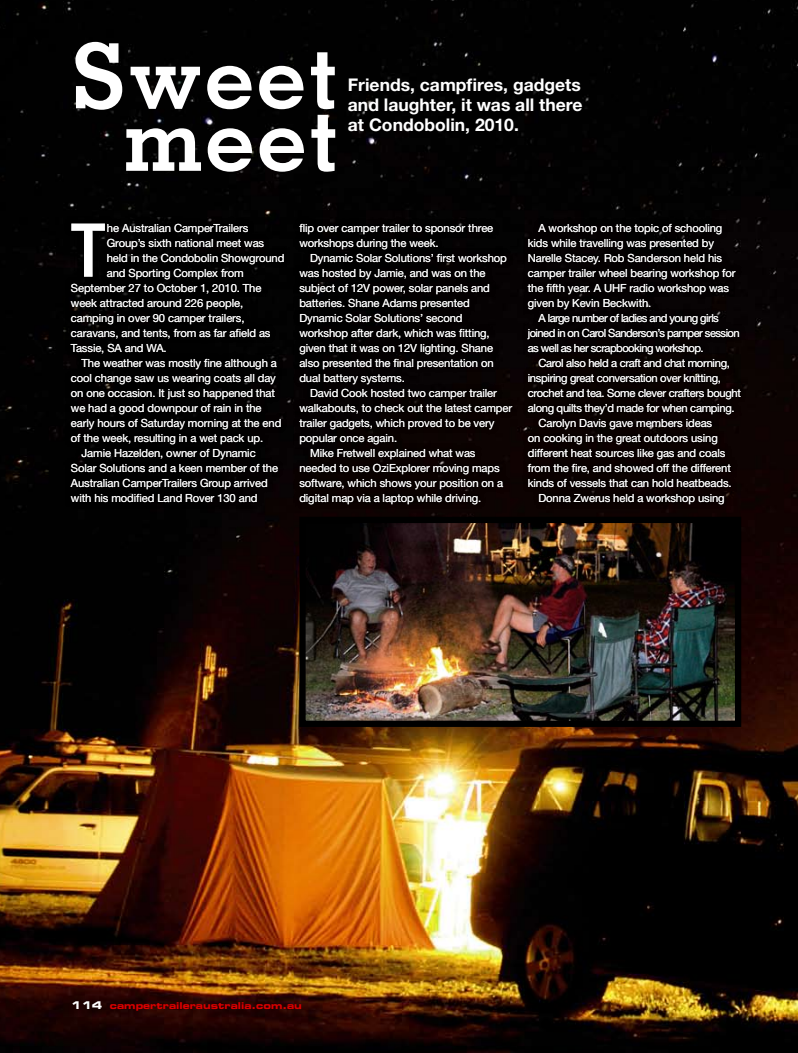
<style>
.page{position:relative;width:798px;height:1053px;background:#fff}
.page>*{position:absolute;margin:0;border:0;box-sizing:border-box;transform-origin:0 0}
.t1{font:700 90px "Memphis";letter-spacing:.02em;color:#fff}
.t2{font:500 condensed 74.25px "Helvetica Neue";color:#fff}
.t3{font:700 17.5px/20px "Helvetica Neue";color:#fff;text-align:justify}
.t4{font:11.25px/15px "Helvetica Neue";letter-spacing:-.01em;color:#fff}
.t5{font:11.25px "Helvetica Neue";letter-spacing:-.03em;color:#fff}
.t6{font:11.25px/15px "Helvetica Neue";letter-spacing:-.05em;color:#fff}
.t7{font:9.38px "Eurostile Bold Extended Two";color:#db0000}
.s1{font-size:10.62px;color:#fff}
</style>
<div class="page">
<img style="left:0;top:0;width:797px;height:1052px">
<div style="left:64px;top:217px;width:681px;height:293px;background:#000"></div>
<img style="left:306px;top:523px;width:428px;height:196px">
<div style="left:299px;top:516px;width:442px;height:210px;border:6px solid #000"></div>
<h1 class="t1" style="left:71px;top:20px;width:269px">Sweet</h1>
<h1 class="t1" style="left:123px;top:82px;width:217px">meet</h1>
<h3 class="t3" style="left:348px;top:74px;width:236px">Friends, campfires, gadgets and laughter, it was all there at Condobolin, 2010.</h3>
<h2 class="t2" style="left:71px;top:206px;width:36px">T</h2>
<p class="t4" style="left:107px;top:220px;width:143px">he Australian CamperTrailers</p>
<p class="t4" style="left:107px;top:235px;width:159px">Group’s sixth national meet was</p>
<p class="t4" style="left:107px;top:250px;width:179px">held in the Condobolin Showground</p>
<p class="t4" style="left:107px;top:265px;width:138px">and Sporting Complex from</p>
<p class="t4" style="left:71px;top:280px;width:192px">September 27 to October 1, 2010. The</p>
<p class="t4" style="left:71px;top:295px;width:174px">week attracted around 226 people,</p>
<p class="t4" style="left:71px;top:310px;width:175px">camping in over 90 camper trailers,</p>
<p class="t4" style="left:71px;top:325px;width:201px">caravans, and tents, from as far afield as</p>
<p class="t4" style="left:71px;top:340px;width:97px">Tassie, SA and WA.</p>
<p class="t4" style="left:81px;top:355px;width:197px">The weather was mostly fine although a</p>
<p class="t4" style="left:71px;top:370px;width:206px">cool change saw us wearing coats all day</p>
<p class="t4" style="left:71px;top:385px;width:205px">on one occasion. It just so happened that</p>
<p class="t4" style="left:71px;top:400px;width:192px">we had a good downpour of rain in the</p>
<p class="t4" style="left:71px;top:415px;width:212px">early hours of Saturday morning at the end</p>
<p class="t4" style="left:71px;top:430px;width:194px">of the week, resulting in a wet pack up.</p>
<p class="t4" style="left:81px;top:445px;width:176px">Jamie Hazelden, owner of Dynamic</p>
<p class="t4" style="left:71px;top:460px;width:208px">Solar Solutions and a keen member of the</p>
<p class="t4" style="left:71px;top:475px;width:198px">Australian CamperTrailers Group arrived</p>
<p class="t4" style="left:71px;top:490px;width:188px">with his modified Land Rover 130 and</p>
<p class="t4" style="left:299px;top:220px;width:195px">flip over camper trailer to sponsor three workshops during the week.</p>
<p class="t4" style="left:299px;top:250px;width:209px;text-indent:11px">Dynamic Solar Solutions’ first workshop was hosted by Jamie, and was on the subject of 12V power, solar panels and batteries. Shane Adams presented Dynamic Solar Solutions’ second workshop after dark, which was fitting, given that it was on 12V lighting. Shane also presented the final presentation on dual battery systems.</p>
<p class="t4" style="left:310px;top:385px;width:188px">David Cook hosted two camper trailer</p>
<p class="t4" style="left:299px;top:400px;width:214px">walkabouts, to check out the latest camper</p>
<p class="t4" style="left:299px;top:415px;width:196px">trailer gadgets, which proved to be very</p>
<p class="t4" style="left:299px;top:430px;width:99px">popular once again.</p>
<p class="t4" style="left:310px;top:445px;width:167px">Mike Fretwell explained what was</p>
<p class="t4" style="left:299px;top:460px;width:202px">needed to use OziExplorer moving maps</p>
<p class="t4" style="left:299px;top:475px;width:205px">software, which shows your position on a</p>
<p class="t4" style="left:299px;top:490px;width:183px">digital map via a laptop while driving.</p>
<p class="t4" style="left:527px;top:220px;width:209px;text-indent:11px">A workshop on the topic of schooling kids while travelling was presented by Narelle Stacey. Rob Sanderson held his camper trailer wheel bearing workshop for the fifth year. A UHF radio workshop was given by Kevin Beckwith.</p>
<p class="t6" style="left:527px;top:310px;width:213px;text-indent:11px">A large number of ladies and young girls joined in on Carol Sanderson’s pamper session as well as her scrapbooking workshop.</p>
<p class="t5" style="left:538px;top:356px;width:193px">Carol also held a craft and chat morning,</p>
<p class="t5" style="left:527px;top:371px;width:194px">inspiring great conversation over knitting,</p>
<p class="t5" style="left:527px;top:386px;width:215px">crochet and tea. Some clever crafters bought</p>
<p class="t5" style="left:527px;top:401px;width:208px">along quilts they’d made for when camping.</p>
<p class="t4" style="left:538px;top:415px;width:175px">Carolyn Davis gave members ideas</p>
<p class="t4" style="left:527px;top:430px;width:191px">on cooking in the great outdoors using</p>
<p class="t4" style="left:527px;top:445px;width:199px">different heat sources like gas and coals</p>
<p class="t4" style="left:527px;top:460px;width:204px">from the fire, and showed off the different</p>
<p class="t4" style="left:527px;top:475px;width:205px">kinds of vessels that can hold heatbeads.</p>
<p class="t4" style="left:538px;top:490px;width:188px">Donna Zwerus held a workshop using</p>
<p class="t7" style="left:71px;top:999px;width:232px"><span class="s1">114</span> campertraileraustralia.com.au</p>
</div>
